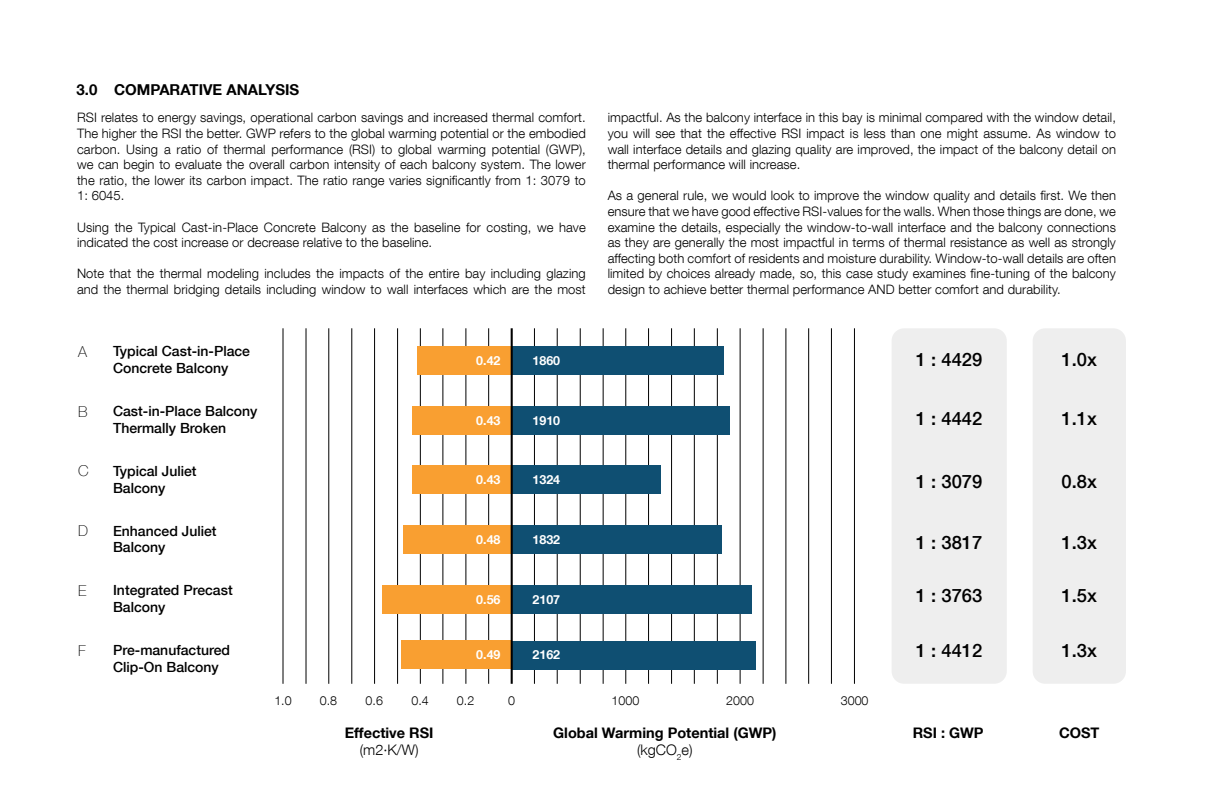
<style>
.page{position:relative;width:1224px;height:792px;background:#fff}
.page>*{position:absolute;margin:0;border:0;box-sizing:border-box;transform-origin:0 0}
.t1{font:500 18.4px "Helvetica Neue LT Com";color:#000}
.t2{font:700 15px "Helvetica Neue LT Com";color:#000}
.t3{font:100 15px "Helvetica Neue LT Com";color:#000}
.t4{font:700 14.6px/17.5px "Helvetica Neue LT Com";color:#000;text-align:center}
.t5{font:300 14.6px "Helvetica Neue LT Com";color:#000}
.t6{font:500 14px/16.8px "Helvetica Neue LT Com";color:#000}
.t7{font:300 13px/15.6px "Helvetica Neue LT Com";letter-spacing:.005em;color:#000;text-align:justify}
.t8{font:700 12.5px "Helvetica Neue LT Com";color:#fff}
.t9{font:300 12.5px "Helvetica Neue LT Com";color:#000}
.s1{font-weight:300}
</style>
<div class="page">
<hr style="left:603px;top:328px;width:1px;height:356px;background:#000">
<hr style="left:534px;top:328px;width:1px;height:356px;background:#000">
<hr style="left:466px;top:328px;width:1px;height:356px;background:#000">
<hr style="left:580px;top:328px;width:1px;height:356px;background:#000">
<hr style="left:397px;top:328px;width:1px;height:356px;background:#000">
<hr style="left:352px;top:328px;width:1px;height:356px;background:#000">
<hr style="left:306px;top:328px;width:1px;height:356px;background:#000">
<hr style="left:557px;top:328px;width:1px;height:356px;background:#000">
<hr style="left:489px;top:328px;width:1px;height:356px;background:#000">
<hr style="left:374px;top:328px;width:1px;height:356px;background:#000">
<hr style="left:329px;top:328px;width:1px;height:356px;background:#000">
<hr style="left:283px;top:328px;width:1px;height:356px;background:#000">
<hr style="left:443px;top:328px;width:1px;height:356px;background:#000">
<hr style="left:420px;top:328px;width:1px;height:356px;background:#000">
<div style="left:1033px;top:328px;width:93px;height:356px;background:#eee;border-radius:12px"></div>
<hr style="left:717px;top:328px;width:1px;height:356px;background:#000">
<hr style="left:626px;top:328px;width:1px;height:356px;background:#000">
<hr style="left:809px;top:328px;width:1px;height:356px;background:#000">
<hr style="left:763px;top:328px;width:1px;height:356px;background:#000">
<hr style="left:671px;top:328px;width:1px;height:356px;background:#000">
<hr style="left:854px;top:328px;width:1px;height:356px;background:#000">
<hr style="left:740px;top:328px;width:1px;height:356px;background:#000">
<hr style="left:648px;top:328px;width:1px;height:356px;background:#000">
<hr style="left:831px;top:328px;width:1px;height:356px;background:#000">
<hr style="left:786px;top:328px;width:1px;height:356px;background:#000">
<hr style="left:694px;top:328px;width:1px;height:356px;background:#000">
<div style="left:892px;top:328px;width:115px;height:356px;background:#eee;border-radius:12px"></div>
<div style="left:512px;top:346px;width:212px;height:29px;background:#0f4f72"></div>
<div style="left:512px;top:406px;width:218px;height:28px;background:#0f4f72"></div>
<div style="left:512px;top:526px;width:209px;height:28px;background:#0f4f72"></div>
<div style="left:512px;top:585px;width:240px;height:29px;background:#0f4f72"></div>
<div style="left:512px;top:641px;width:244px;height:28px;background:#0f4f72"></div>
<div style="left:401px;top:641px;width:110px;height:28px;background:#f99f31"></div>
<div style="left:382px;top:585px;width:129px;height:29px;background:#f99f31"></div>
<div style="left:403px;top:526px;width:108px;height:28px;background:#f99f31"></div>
<div style="left:412px;top:466px;width:99px;height:28px;background:#f99f31"></div>
<div style="left:412px;top:406px;width:99px;height:28px;background:#f99f31"></div>
<div style="left:418px;top:346px;width:93px;height:29px;background:#f99f31"></div>
<div style="left:512px;top:466px;width:149px;height:28px;background:#0f4f72"></div>
<hr style="left:511px;top:328px;width:2px;height:356px;background:#000">
<p class="t2" style="left:77px;top:81px;width:224px">3.0 COMPARATIVE ANALYSIS</p>
<p class="t7" style="left:77px;top:110px;width:510px">RSI relates to energy savings, operational carbon savings and increased thermal comfort.<br>The higher the RSI the better. GWP refers to the global warming potential or the embodied carbon. Using a ratio of thermal performance (RSI) to global warming potential (GWP), we can begin to evaluate the overall carbon intensity of each balcony system. The lower the ratio, the lower its carbon impact. The ratio range varies significantly from 1: 3079 to 1: 6045.</p>
<p class="t7" style="left:77px;top:219px;width:510px">Using the Typical Cast-in-Place Concrete Balcony as the baseline for costing, we have indicated the cost increase or decrease relative to the baseline.</p>
<p class="t7" style="left:77px;top:266px;width:510px">Note that the thermal modeling includes the impacts of the entire bay including glazing and the thermal bridging details including window to wall interfaces which are the most</p>
<p class="t3" style="left:78px;top:343px;width:10px">A</p>
<p class="t3" style="left:78px;top:402px;width:11px">B</p>
<p class="t3" style="left:78px;top:462px;width:12px">C</p>
<p class="t3" style="left:78px;top:522px;width:12px">D</p>
<p class="t3" style="left:78px;top:582px;width:10px">E</p>
<p class="t3" style="left:78px;top:641px;width:9px">F</p>
<p class="t6" style="left:113px;top:343px;width:138px">Typical Cast-in-Place<br>Concrete Balcony</p>
<p class="t6" style="left:113px;top:402px;width:146px">Cast-in-Place Balcony<br>Thermally Broken</p>
<p class="t6" style="left:113px;top:462px;width:85px">Typical Juliet<br>Balcony</p>
<p class="t6" style="left:113px;top:522px;width:105px">Enhanced Juliet<br>Balcony</p>
<p class="t6" style="left:113px;top:582px;width:121px">Integrated Precast<br>Balcony</p>
<p class="t6" style="left:113px;top:641px;width:118px">Pre-manufactured<br>Clip-On Balcony</p>
<p class="t8" style="left:476px;top:352px;width:26px">0.42</p>
<p class="t8" style="left:532px;top:352px;width:29px">1860</p>
<p class="t8" style="left:476px;top:412px;width:26px">0.43</p>
<p class="t8" style="left:532px;top:412px;width:29px">1910</p>
<p class="t8" style="left:476px;top:472px;width:26px">0.43</p>
<p class="t8" style="left:532px;top:472px;width:29px">1324</p>
<p class="t8" style="left:476px;top:532px;width:26px">0.48</p>
<p class="t8" style="left:532px;top:532px;width:29px">1832</p>
<p class="t8" style="left:476px;top:592px;width:26px">0.56</p>
<p class="t8" style="left:532px;top:592px;width:29px">2107</p>
<p class="t8" style="left:476px;top:647px;width:26px">0.49</p>
<p class="t8" style="left:532px;top:647px;width:29px">2162</p>
<p class="t7" style="left:608px;top:110px;width:510px">impactful. As the balcony interface in this bay is minimal compared with the window detail, you will see that the effective RSI impact is less than one might assume. As window to wall interface details and glazing quality are improved, the impact of the balcony detail on thermal performance will increase.</p>
<p class="t7" style="left:608px;top:188px;width:510px">As a general rule, we would look to improve the window quality and details first. We then ensure that we have good effective RSI-values for the walls. When those things are done, we examine the details, especially the window-to-wall interface and the balcony connections as they are generally the most impactful in terms of thermal resistance as well as strongly affecting both comfort of residents and moisture durability. Window-to-wall details are often limited by choices already made, so, this case study examines fine-tuning of the balcony design to achieve better thermal performance AND better comfort and durability.</p>
<h1 class="t1" style="left:916px;top:349px;width:68px">1 : 4429</h1>
<h1 class="t1" style="left:1062px;top:349px;width:37px">1.0x</h1>
<h1 class="t1" style="left:916px;top:407px;width:68px">1 : 4442</h1>
<h1 class="t1" style="left:1062px;top:407px;width:37px">1.1x</h1>
<h1 class="t1" style="left:916px;top:470px;width:68px">1 : 3079</h1>
<h1 class="t1" style="left:1062px;top:470px;width:37px">0.8x</h1>
<h1 class="t1" style="left:916px;top:531px;width:68px">1 : 3817</h1>
<h1 class="t1" style="left:1062px;top:531px;width:37px">1.3x</h1>
<h1 class="t1" style="left:916px;top:585px;width:68px">1 : 3763</h1>
<h1 class="t1" style="left:1062px;top:585px;width:37px">1.5x</h1>
<h1 class="t1" style="left:916px;top:639px;width:68px">1 : 4412</h1>
<h1 class="t1" style="left:1062px;top:639px;width:37px">1.3x</h1>
<p class="t9" style="left:274px;top:693px;width:19px">1.0</p>
<p class="t9" style="left:320px;top:693px;width:19px">0.8</p>
<p class="t9" style="left:366px;top:693px;width:19px">0.6</p>
<p class="t9" style="left:411px;top:693px;width:19px">0.4</p>
<p class="t9" style="left:457px;top:693px;width:19px">0.2</p>
<p class="t9" style="left:508px;top:693px;width:8px">0</p>
<p class="t4" style="left:345px;top:724px;width:90px">Effective RSI</p>
<p class="t5" style="left:360px;top:741px;width:60px">(m2·K/W)</p>
<p class="t9" style="left:612px;top:693px;width:29px">1000</p>
<p class="t9" style="left:726px;top:693px;width:29px">2000</p>
<p class="t9" style="left:841px;top:693px;width:29px">3000</p>
<p class="t4" style="left:553px;top:724px;width:225px">Global Warming Potential (GWP) <span class="s1">(kgCO</span><sub>2</sub><span class="s1">e)</span></p>
<p class="t4" style="left:913px;top:724px;width:72px">RSI : GWP</p>
<p class="t4" style="left:1059px;top:724px;width:42px">COST</p>
</div>
